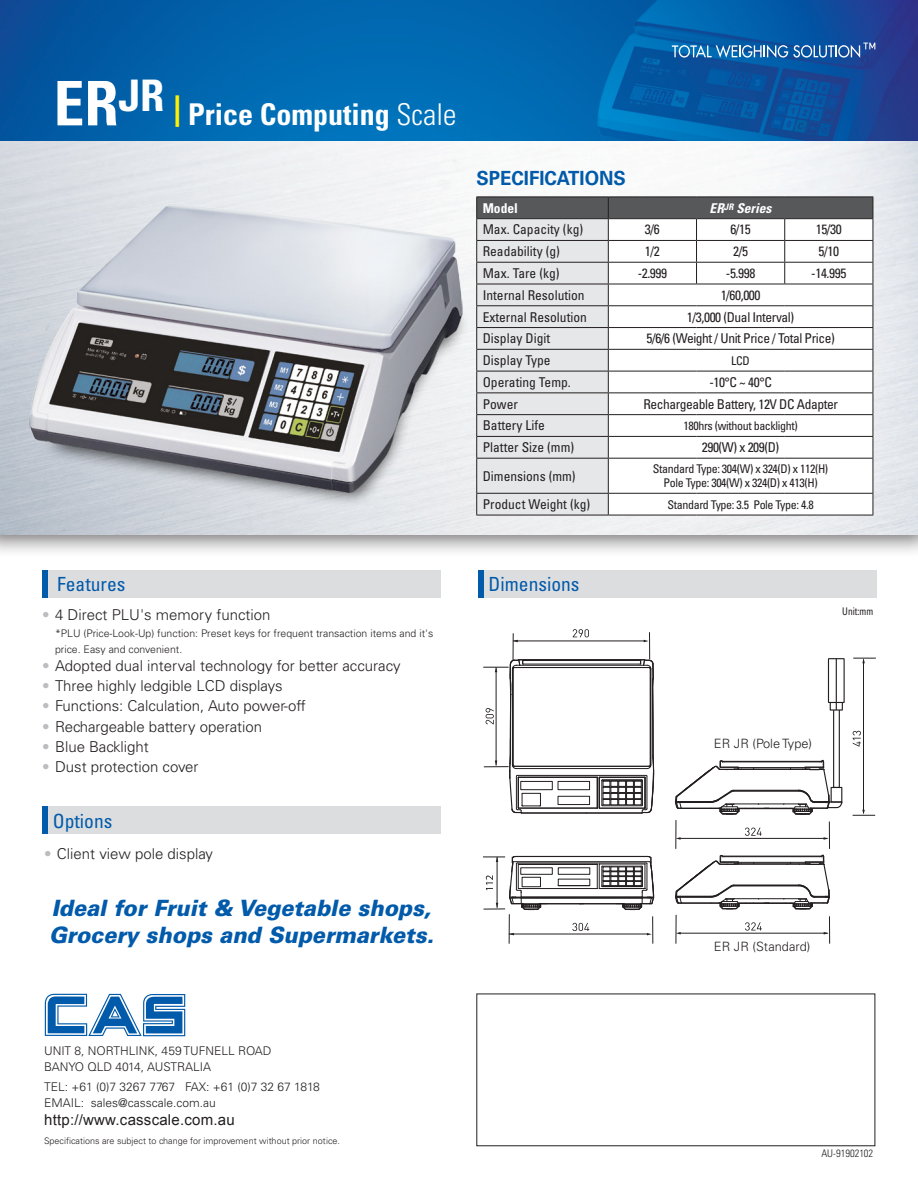
<style>
.page{position:relative;width:918px;height:1188px;background:#fff}
.page>*{position:absolute;margin:0;border:0;box-sizing:border-box;transform-origin:0 0}
.t1{font:700 condensed 30px "Univers LT Std";color:#fff}
.t2{font:italic 900 22.5px/27px "Univers LT Std";color:#015aaa;scale:.95 1}
.t3{font:condensed 19.5px "Univers LT Std";color:#015aaa}
.t4{font:700 19.5px "Univers LT Std";color:#015aaa;scale:.95 1}
.Body_Text_Bullets{font:300 15px "Univers LT Std";color:#231f20}
.t5{font:15px "Arial";letter-spacing:.015em;color:#231f20}
.t6{font:condensed 13.5px "Univers LT Std";color:#231f20}
.t7{font:condensed 13.5px "Univers LT Std";letter-spacing:-.03em;color:#231f20}
.t8{font:italic 700 condensed 13.5px "Univers LT Std";color:#fff}
.t9{font:700 condensed 13.5px "Univers LT Std";color:#fff}
.Body_Text_Bullets-2{font:300 12.9px "Univers LT Std";color:#231f20}
.t10{font:300 12px "Univers LT Std";color:#231f20}
.t11{font:condensed 12px "Univers LT Std";letter-spacing:-.03em;color:#231f20}
.Body_Text_Bullets-3{font:300 10.5px/16.2px "Univers LT Std";color:#231f20}
.t12{font:300 condensed 10.5px "Univers LT Std";color:#231f20}
.t13{font:condensed 10.5px "Univers LT Std";color:#231f20;scale:.9 1}
.t14{font:300 9px "Univers LT Std";color:#231f20}
.s1{font-size:61.5px}
.s2{font-weight:300}
.s3{color:#bcbdc0}
</style>
<div class="page">
<svg style="left:483px;top:629px;width:172px;height:185px"></svg>
<svg style="left:483px;top:855px;width:172px;height:89px"></svg>
<div style="left:828px;top:658px;width:17px;height:45px;border:1px solid #231f20"></div>
<svg style="left:675px;top:658px;width:168px;height:286px"></svg>
<hr style="left:863px;top:659px;width:1px;height:152px;background:#231f20">
<svg style="left:853px;top:731px;width:8px;height:16px"></svg>
<svg style="left:853px;top:658px;width:23px;height:5px"></svg>
<svg style="left:853px;top:810px;width:22px;height:6px"></svg>
<div style="left:0;top:106px;width:918px;height:452px;background:#231f20;opacity:.75"></div>
<img style="left:499px;top:140px;width:419px;height:395px">
<img style="left:0;top:0;width:918px;height:140px">
<svg style="left:672px;top:43px;width:203px;height:15px;background:#447fb9"></svg>
<svg style="left:45px;top:994px;width:140px;height:42px"></svg>
<div style="left:42px;top:570px;width:399px;height:28px;background:#dcdddf"></div>
<div style="left:42px;top:570px;width:5px;height:28px;background:#015aaa"></div>
<div style="left:42px;top:807px;width:399px;height:27px;background:#dcdddf"></div>
<div style="left:42px;top:807px;width:5px;height:27px;background:#015aaa"></div>
<div style="left:478px;top:570px;width:399px;height:28px;background:#dcdddf"></div>
<div style="left:478px;top:570px;width:5px;height:28px;background:#015aaa"></div>
<img style="left:0;top:132px;width:499px;height:403px">
<svg style="left:476px;top:197px;width:398px;height:318px"></svg>
<hr style="left:476px;top:515px;width:132px;height:1px;background:#231f20">
<hr style="left:608px;top:515px;width:89px;height:1px;background:#231f20">
<hr style="left:697px;top:515px;width:88px;height:1px;background:#231f20">
<hr style="left:785px;top:515px;width:88px;height:1px;background:#231f20">
<p class="t1" style="left:54px;top:96px;width:404px"><span class="s1">ER</span><sup>JR</sup> <sup>|</sup> Price Computing <span class="s2">Scale</span></p>
<p class="t4" style="left:477px;top:167px;width:159px">SPECIFICATIONS</p>
<p class="t9" style="left:483px;top:200px;width:37px">Model</p>
<p class="t8" style="left:710px;top:200px;width:64px">ER<sup>JR</sup> Series</p>
<p class="t6" style="left:483px;top:221px;width:102px">Max. Capacity (kg)</p>
<p class="t6" style="left:645px;top:221px;width:16px">3/6</p>
<p class="t6" style="left:730px;top:221px;width:22px">6/15</p>
<p class="t6" style="left:816px;top:221px;width:28px">15/30</p>
<p class="t6" style="left:483px;top:243px;width:79px">Readability (g)</p>
<p class="t6" style="left:645px;top:243px;width:16px">1/2</p>
<p class="t6" style="left:733px;top:243px;width:16px">2/5</p>
<p class="t6" style="left:819px;top:243px;width:22px">5/10</p>
<p class="t6" style="left:483px;top:265px;width:78px">Max. Tare (kg)</p>
<p class="t6" style="left:638px;top:265px;width:31px">-2.999</p>
<p class="t6" style="left:726px;top:265px;width:31px">-5.998</p>
<p class="t6" style="left:811px;top:265px;width:37px">-14.995</p>
<p class="t6" style="left:483px;top:286px;width:103px">Internal Resolution</p>
<p class="t6" style="left:721px;top:286px;width:41px">1/60,000</p>
<p class="t6" style="left:483px;top:308px;width:106px">External Resolution</p>
<p class="t7" style="left:687px;top:308px;width:109px">1/3,000 (Dual Interval)</p>
<p class="t6" style="left:483px;top:330px;width:69px">Display Digit</p>
<p class="t7" style="left:646px;top:330px;width:190px">5/6/6 (Weight / Unit Price / Total Price)</p>
<p class="t6" style="left:483px;top:352px;width:69px">Display Type</p>
<p class="t11" style="left:731px;top:353px;width:20px">LCD</p>
<p class="t6" style="left:483px;top:374px;width:90px">Operating Temp.</p>
<p class="t6" style="left:709px;top:374px;width:64px">-10°C ~ 40°C</p>
<p class="t6" style="left:483px;top:395px;width:37px">Power</p>
<p class="t7" style="left:643px;top:395px;width:196px">Rechargeable Battery, 12V DC Adapter</p>
<p class="t6" style="left:483px;top:417px;width:64px">Battery Life</p>
<p class="t11" style="left:683px;top:418px;width:116px">180hrs (without backlight)</p>
<p class="t6" style="left:483px;top:439px;width:93px">Platter Size (mm)</p>
<p class="t6" style="left:702px;top:439px;width:79px">290(W) x 209(D)</p>
<p class="t6" style="left:483px;top:467px;width:94px">Dimensions (mm)</p>
<p class="t11" style="left:653px;top:461px;width:177px">Standard Type: 304(W) x 324(D) x 112(H)</p>
<p class="t11" style="left:664px;top:475px;width:156px">Pole Type: 304(W) x 324(D) x 413(H)</p>
<p class="t6" style="left:483px;top:496px;width:109px">Product Weight (kg)</p>
<p class="t11" style="left:667px;top:497px;width:148px">Standard Type: 3.5 Pole Type: 4.8</p>
<p class="t3" style="left:57px;top:572px;width:70px">Features</p>
<p class="Body_Text_Bullets" style="left:42px;top:606px;width:230px"><span class="s3">•</span> 4 Direct PLU's memory function</p>
<p class="Body_Text_Bullets-3" style="left:55px;top:625px;width:380px">*PLU (Price-Look-Up) function: Preset keys for frequent transaction items and it's price. Easy and convenient.</p>
<p class="Body_Text_Bullets" style="left:42px;top:657px;width:360px"><span class="s3">•</span> Adopted dual interval technology for better accuracy</p>
<p class="Body_Text_Bullets" style="left:42px;top:677px;width:242px"><span class="s3">•</span> Three highly ledgible LCD displays</p>
<p class="Body_Text_Bullets" style="left:42px;top:697px;width:265px"><span class="s3">•</span> Functions: Calculation, Auto power-off</p>
<p class="Body_Text_Bullets" style="left:42px;top:717px;width:221px"><span class="s3">•</span> Rechargeable battery operation</p>
<p class="Body_Text_Bullets" style="left:42px;top:737px;width:108px"><span class="s3">•</span> Blue Backlight</p>
<p class="Body_Text_Bullets" style="left:42px;top:757px;width:158px"><span class="s3">•</span> Dust protection cover</p>
<p class="t3" style="left:53px;top:808px;width:61px">Options</p>
<p class="Body_Text_Bullets" style="left:44px;top:845px;width:170px"><span class="s3">•</span> Client view pole display</p>
<p class="t2" style="left:49px;top:895px;width:406px">Ideal for Fruit &amp; Vegetable shops,<br>Grocery shops and Supermarkets.</p>
<p class="t3" style="left:489px;top:572px;width:92px">Dimensions</p>
<p class="t13" style="left:842px;top:605px;width:36px">Unit:mm</p>
<p class="Body_Text_Bullets-2" style="left:714px;top:736px;width:100px">ER JR (Pole Type)</p>
<p class="Body_Text_Bullets-2" style="left:714px;top:939px;width:98px">ER JR (Standard)</p>
<p class="t10" style="left:44px;top:1043px;width:229px">UNIT 8, NORTHLINK, 459 TUFNELL ROAD</p>
<p class="t10" style="left:44px;top:1060px;width:169px">BANYO QLD 4014, AUSTRALIA</p>
<p class="t10" style="left:44px;top:1079px;width:277px">TEL: +61 (0)7 3267 7767 FAX: +61 (0)7 32 67 1818</p>
<p class="t10" style="left:44px;top:1096px;width:173px">EMAIL: sales@casscale.com.au</p>
<p class="t5" style="left:44px;top:1110px;width:192px">http://www.casscale.com.au</p>
<p class="t14" style="left:44px;top:1136px;width:298px">Specifications are subject to change for improvement without prior notice.</p>
<p class="t12" style="left:821px;top:1147px;width:53px">AU-91902102</p>
</div>
